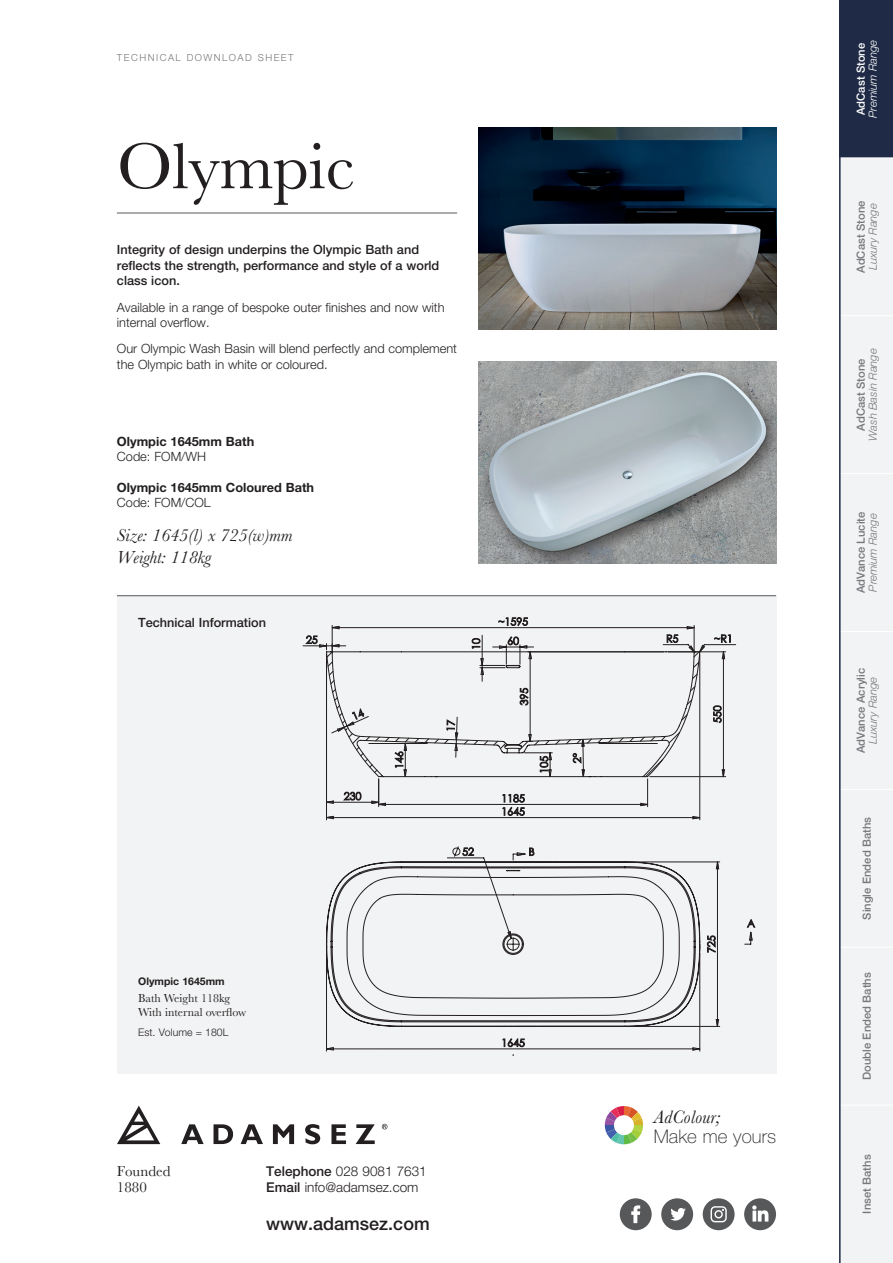
<style>
.page{position:relative;width:893px;height:1263px;background:#fff}
.page>*{position:absolute;margin:0;border:0;box-sizing:border-box;transform-origin:0 0}
.t1{font:67.5px "Baskerville";color:#231f20}
.t2{font:100 18.75px "Helvetica Neue";letter-spacing:.005em;color:#231f20}
.t3{font:italic 18.75px "Baskerville";letter-spacing:.005em;color:#231f20}
.t4{font:italic 18px "Baskerville";color:#231f20}
.t5{font:500 18px "Helvetica Neue";color:#231f20}
.t6{font:15px "Baskerville";color:#231f20}
.t7{font:300 13.5px "Helvetica Neue";color:#231f20}
.t8{font:300 12.75px/15.3px "Helvetica Neue";color:#231f20}
.t9{font:500 12.75px/15.3px "Helvetica Neue";color:#231f20}
.t10{font:700 12.75px/15.3px "Helvetica Neue";color:#231f20}
.t11{font:12px/13.5px "Baskerville";color:#231f20}
.t12{font:500 11.25px "Helvetica Neue";color:#76787b}
.t13{font:italic 300 11.25px "Helvetica Neue";color:#76787b}
.t14{font:italic 300 11.25px "Helvetica Neue";letter-spacing:-.005em;color:#fff}
.t15{font:500 11.25px "Helvetica Neue";color:#fff}
.t16{font:300 10.5px "Helvetica Neue";color:#231f20}
.t17{font:700 10.5px "Helvetica Neue";color:#231f20}
.t18{font:300 9.75px "Helvetica Neue";letter-spacing:.15em;color:#76787b}
.s1{font-weight:300}
.s2{font-weight:500}
</style>
<div class="page">
<img style="left:478px;top:361px;width:298px;height:202px">
<hr style="left:117px;top:213px;width:340px;height:1px;background:#57585a">
<svg style="left:605px;top:1106px;width:38px;height:38px"></svg>
<div style="left:840px;top:0;width:53px;height:158px;background:#1f2b46"></div>
<div style="left:840px;top:158px;width:53px;height:158px;background:#f2f3f4"></div>
<div style="left:840px;top:316px;width:53px;height:158px;background:#f2f3f4"></div>
<div style="left:840px;top:474px;width:53px;height:157px;background:#f2f3f4"></div>
<div style="left:840px;top:631px;width:53px;height:158px;background:#f2f3f4"></div>
<div style="left:840px;top:789px;width:53px;height:158px;background:#f2f3f4"></div>
<div style="left:840px;top:947px;width:53px;height:158px;background:#f2f3f4"></div>
<div style="left:840px;top:1105px;width:53px;height:158px;background:#f2f3f4"></div>
<hr style="left:840px;top:157px;width:53px;height:1px;background:#fff">
<hr style="left:840px;top:315px;width:53px;height:1px;background:#fff">
<hr style="left:840px;top:473px;width:53px;height:1px;background:#fff">
<hr style="left:840px;top:631px;width:53px;height:1px;background:#fff">
<hr style="left:840px;top:789px;width:53px;height:1px;background:#fff">
<hr style="left:840px;top:947px;width:53px;height:1px;background:#fff">
<hr style="left:840px;top:1105px;width:53px;height:1px;background:#fff">
<hr style="left:839px;top:0;width:2px;height:1263px;background:#1f2b46">
<img style="left:478px;top:128px;width:298px;height:202px">
<div style="left:117px;top:595px;width:659px;height:479px;background:#f2f3f4"></div>
<svg style="left:117px;top:1106px;width:43px;height:38px"></svg>
<svg style="left:181px;top:1124px;width:23px;height:20px"></svg>
<svg style="left:214px;top:1124px;width:19px;height:20px"></svg>
<svg style="left:241px;top:1124px;width:22px;height:20px"></svg>
<svg style="left:273px;top:1124px;width:21px;height:20px"></svg>
<svg style="left:305px;top:1124px;width:15px;height:20px"></svg>
<svg style="left:331px;top:1124px;width:15px;height:20px"></svg>
<svg style="left:356px;top:1124px;width:19px;height:20px"></svg>
<svg style="left:382px;top:1124px;width:5px;height:5px"></svg>
<div style="left:661px;top:1198px;width:32px;height:32px;background:#57585a;border-radius:50%"></div>
<svg style="left:670px;top:1208px;width:16px;height:12px"></svg>
<div style="left:703px;top:1198px;width:32px;height:32px;background:#57585a;border-radius:50%"></div>
<svg style="left:711px;top:1206px;width:16px;height:16px"></svg>
<div style="left:620px;top:1198px;width:32px;height:32px;background:#57585a;border-radius:50%"></div>
<svg style="left:631px;top:1205px;width:9px;height:18px"></svg>
<div style="left:744px;top:1198px;width:32px;height:32px;background:#57585a;border-radius:50%"></div>
<svg style="left:752px;top:1205px;width:16px;height:16px"></svg>
<hr style="left:117px;top:595px;width:659px;height:1px;background:#57585a">
<hr style="left:296px;top:1199px;width:457px;height:1px;background:#231f20">
<hr style="left:892px;top:617px;width:1px;height:212px;background:#231f20">
<svg style="left:303px;top:617px;width:428px;height:203px"></svg>
<svg style="left:325px;top:651px;width:376px;height:127px"></svg>
<hr style="left:296px;top:1207px;width:472px;height:1px;background:#231f20">
<hr style="left:892px;top:842px;width:1px;height:213px;background:#231f20">
<svg style="left:892px;top:873px;width:1px;height:28px"></svg>
<hr style="left:810px;top:905px;width:1px;height:148px;background:#231f20">
<svg style="left:326px;top:846px;width:430px;height:210px"></svg>
<svg style="left:326px;top:861px;width:375px;height:166px"></svg>
<p class="t18" style="left:117px;top:51px;width:178px">TECHNICAL DOWNLOAD SHEET</p>
<p class="t1" style="left:117px;top:123px;width:239px">Olympic</p>
<p class="t9" style="left:117px;top:242px;width:324px">Integrity of design underpins the Olympic Bath and reflects the strength, performance and style of a world class icon.</p>
<p class="t8" style="left:117px;top:299px;width:329px">Available in a range of bespoke outer finishes and now with internal overflow.</p>
<p class="t8" style="left:117px;top:341px;width:342px">Our Olympic Wash Basin will blend perfectly and complement the Olympic bath in white or coloured.</p>
<p class="t10" style="left:117px;top:433px;width:139px">Olympic 1645mm Bath<br><span class="s1">Code: FOM/WH</span></p>
<p class="t10" style="left:117px;top:479px;width:199px">Olympic 1645mm Coloured Bath<br><span class="s1">Code: FOM/COL</span></p>
<p class="t4" style="left:117px;top:523px;width:177px">Size: 1645(l) x 725(w)mm</p>
<p class="t4" style="left:117px;top:546px;width:96px">Weight: 118kg</p>
<p class="t9" style="left:138px;top:614px;width:129px">Technical Information</p>
<p class="t17" style="left:138px;top:975px;width:88px">Olympic 1645mm</p>
<p class="t11" style="left:138px;top:992px;width:110px">Bath Weight 118kg<br>With internal overflow</p>
<p class="t16" style="left:138px;top:1026px;width:92px">Est. Volume = 180L</p>
<p class="t6" style="left:117px;top:1162px;width:55px">Founded</p>
<p class="t6" style="left:117px;top:1178px;width:31px">1880</p>
<p class="t7" style="left:266px;top:1163px;width:162px"><span class="s2">Telephone</span> 028 9081 7631</p>
<p class="t7" style="left:266px;top:1179px;width:154px"><span class="s2">Email</span> info@adamsez.com</p>
<p class="t5" style="left:266px;top:1213px;width:165px">www.adamsez.com</p>
<p class="t3" style="left:654px;top:1104px;width:68px">AdColour;</p>
<p class="t2" style="left:654px;top:1125px;width:124px">Make me yours</p>
<p class="t15" style="left:854px;top:115px;width:74px;rotate:-90deg">AdCast Stone</p>
<p class="t14" style="left:866px;top:118px;width:80px;rotate:-90deg">Premium Range</p>
<p class="t12" style="left:854px;top:273px;width:74px;rotate:-90deg">AdCast Stone</p>
<p class="t13" style="left:866px;top:270px;width:68px;rotate:-90deg">Luxury Range</p>
<p class="t12" style="left:854px;top:431px;width:74px;rotate:-90deg">AdCast Stone</p>
<p class="t13" style="left:866px;top:441px;width:94px;rotate:-90deg">Wash Basin Range</p>
<p class="t12" style="left:854px;top:593px;width:83px;rotate:-90deg">AdVance Lucite</p>
<p class="t13" style="left:866px;top:592px;width:80px;rotate:-90deg">Premium Range</p>
<p class="t12" style="left:854px;top:753px;width:87px;rotate:-90deg">AdVance Acrylic</p>
<p class="t13" style="left:866px;top:744px;width:68px;rotate:-90deg">Luxury Range</p>
<p class="t12" style="left:860px;top:920px;width:104px;rotate:-90deg">Single Ended Baths</p>
<p class="t12" style="left:860px;top:1080px;width:109px;rotate:-90deg">Double Ended Baths</p>
<p class="t12" style="left:860px;top:1213px;width:61px;rotate:-90deg">Inset Baths</p>
</div>
